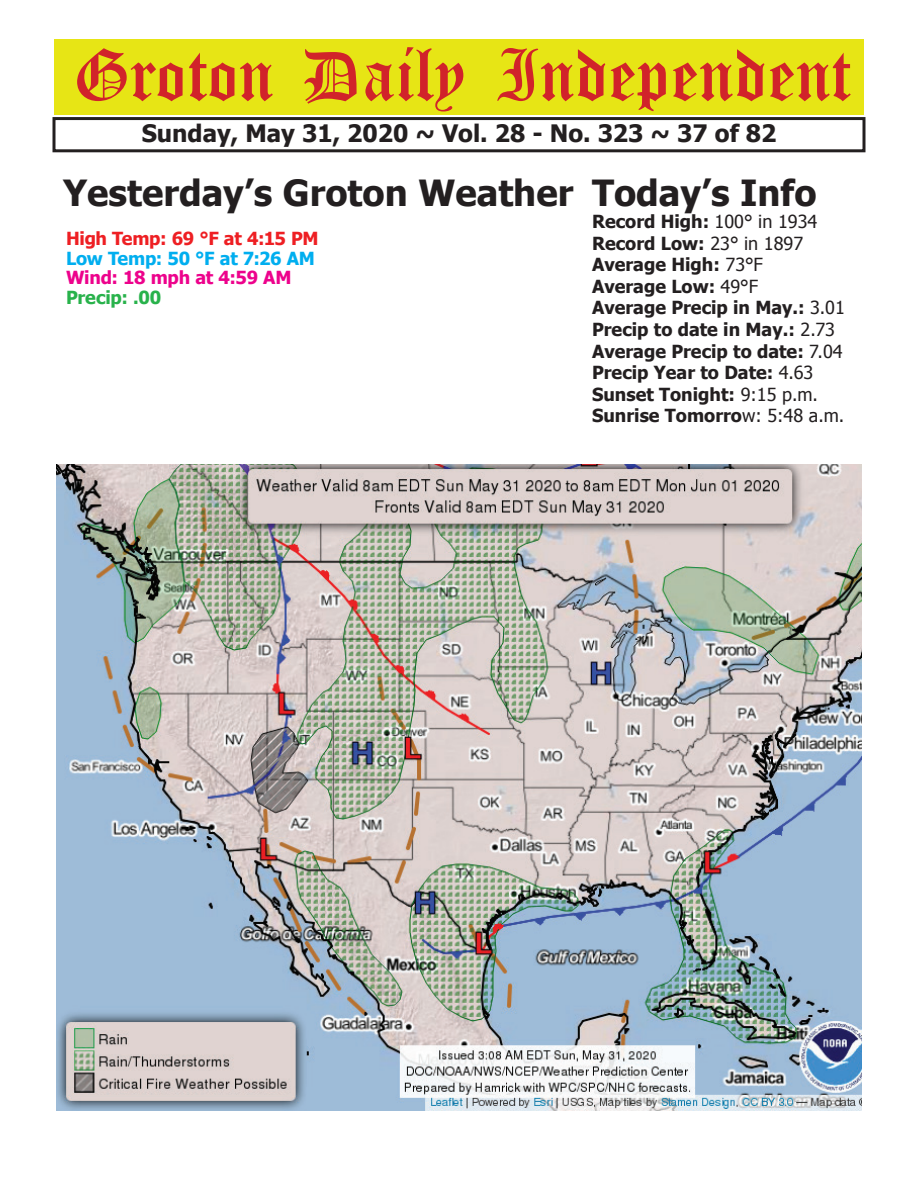
<style>
.page{position:relative;width:918px;height:1188px;background:#fff}
.page>*{position:absolute;margin:0;border:0;box-sizing:border-box;transform-origin:0 0}
.t1{font:54px "Old English Five";color:#d1232a}
.t2{font:700 36px "Tahoma";color:#231f20}
.t3{font:700 24px "Tahoma";color:#231f20}
.t4{font:700 18px/21.6px "Tahoma";color:#231f20}
.t5{font:700 18px "Tahoma";letter-spacing:-.015em;color:#ee1f23}
.t6{font:700 18px "Tahoma";letter-spacing:-.015em;color:#00aeef}
.t7{font:700 18px "Tahoma";letter-spacing:-.015em;color:#ed028c}
.t8{font:700 18px "Tahoma";color:#28b24b}
.s1{font-weight:400}
</style>
<div class="page">
<div style="left:52px;top:117px;width:814px;height:35px;border:3px solid #231f20"></div>
<div style="left:54px;top:40px;width:810px;height:75px;background:#e7e515"></div>
<img style="left:57px;top:465px;width:804px;height:646px">
<h1 class="t1" style="left:73px;top:50px;width:779px">Groton Daily Independent</h1>
<h3 class="t3" style="left:142px;top:116px;width:636px">Sunday, May 31, 2020 ~ Vol. 28 - No. 323 ~ 37 of 82</h3>
<h2 class="t2" style="left:63px;top:168px;width:512px">Yesterday’s Groton Weather</h2>
<p class="t5" style="left:66px;top:226px;width:254px">High Temp: 69 °F at 4:15 PM</p>
<p class="t6" style="left:66px;top:246px;width:251px">Low Temp: 50 °F at 7:26 AM</p>
<p class="t7" style="left:66px;top:265px;width:227px">Wind: 18 mph at 4:59 AM</p>
<p class="t8" style="left:66px;top:285px;width:97px">Precip: .00</p>
<h2 class="t2" style="left:592px;top:168px;width:226px">Today’s Info</h2>
<p class="t4" style="left:592px;top:210px;width:254px">Record High: <span class="s1">100° in 1934<br></span>Record Low: <span class="s1">23° in 1897<br></span>Average High: <span class="s1">73°F<br></span>Average Low: <span class="s1">49°F<br></span>Average Precip in May.: <span class="s1">3.01<br></span>Precip to date in May.: <span class="s1">2.73<br></span>Average Precip to date: <span class="s1">7.04<br></span>Precip Year to Date: <span class="s1">4.63<br></span>Sunset Tonight: <span class="s1">9:15 p.m.<br></span>Sunrise Tomorro<span class="s1">w: 5:48 a.m.</span></p>
</div>
